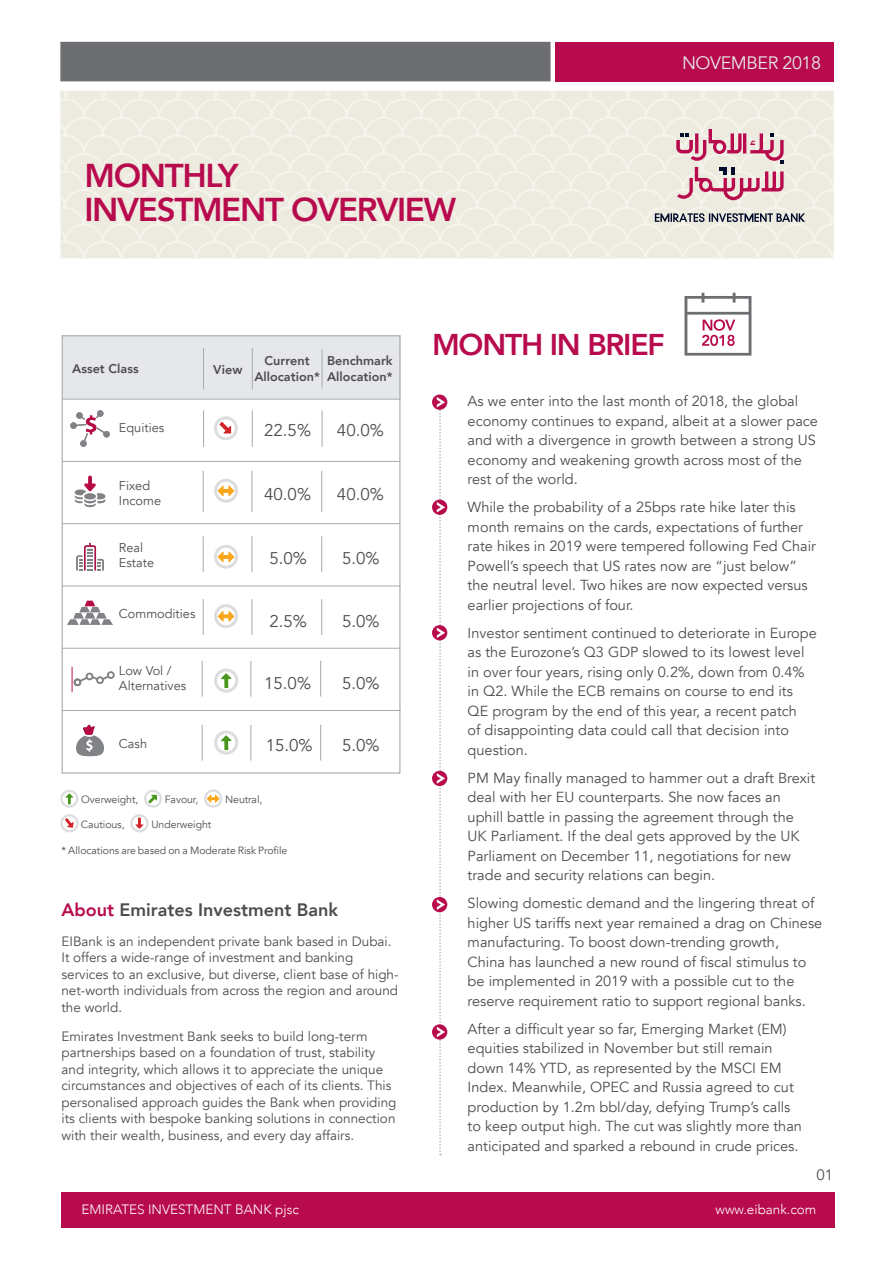
<style>
.page{position:relative;width:893px;height:1263px;background:#fff}
.page>*{position:absolute;margin:0;border:0;box-sizing:border-box;transform-origin:0 0}
.t1{font:800 33px/34.5px "Avenir";letter-spacing:-.04em;color:#b80b4d}
.t2{font:800 30px "Avenir";letter-spacing:-.04em;color:#b80b4d}
.t3{font:800 18px "Avenir";color:#4d4d4f}
.t4{font:18px "Avenir";letter-spacing:-.025em;color:#e6e7e8}
.t5{font:16.95px "Avenir";color:#4d4d4f}
.t6{font:15px "Avenir";color:#4d4d4f}
.t7{font:14.55px/19.5px "Avenir";color:#4d4d4f}
.t8{font:13.5px/16.5px "Avenir";color:#4d4d4f}
.t9{font:300 13.5px "Avenir";color:#fff}
.t10{font:12.75px/15.3px "Avenir";color:#4d4d4f}
.t11{font:800 12.6px/15.1px "Avenir";color:#4d4d4f;text-align:center}
.t12{font:10.5px "Avenir";letter-spacing:-.005em;color:#4d4d4f}
.s1{color:#b80b4d}
</style>
<div class="page">
<svg style="left:60px;top:91px;width:774px;height:167px;background:#eeebe1"></svg>
<div style="left:556px;top:42px;width:278px;height:39px;background:#b80b4d"></div>
<div style="left:60px;top:42px;width:491px;height:39px;background:#6d6e71"></div>
<svg style="left:676px;top:129px;width:108px;height:71px;background:#dcb0b9"></svg>
<svg style="left:655px;top:213px;width:150px;height:9px"></svg>
<div style="left:61px;top:1192px;width:774px;height:35px;background:#b80b4d"></div>
<svg style="left:432px;top:394px;width:15px;height:16px"></svg>
<svg style="left:432px;top:500px;width:15px;height:15px"></svg>
<svg style="left:432px;top:625px;width:15px;height:15px"></svg>
<svg style="left:432px;top:897px;width:15px;height:15px"></svg>
<svg style="left:432px;top:1024px;width:15px;height:16px"></svg>
<svg style="left:432px;top:771px;width:15px;height:15px"></svg>
<svg style="left:437px;top:397px;width:8px;height:758px"></svg>
<div style="left:62px;top:335px;width:339px;height:64px;background:#e6e7e8"></div>
<svg style="left:60px;top:790px;width:18px;height:18px"></svg>
<svg style="left:144px;top:790px;width:18px;height:18px"></svg>
<svg style="left:204px;top:789px;width:18px;height:19px"></svg>
<svg style="left:60px;top:814px;width:19px;height:19px"></svg>
<svg style="left:130px;top:814px;width:19px;height:18px"></svg>
<hr style="left:62px;top:461px;width:338px;height:1px;background:#a7a9ac">
<hr style="left:62px;top:399px;width:339px;height:1px;background:#a7a9ac">
<hr style="left:62px;top:523px;width:338px;height:1px;background:#a7a9ac">
<hr style="left:203px;top:348px;width:1px;height:42px;background:#a7a9ac">
<hr style="left:252px;top:348px;width:1px;height:42px;background:#a7a9ac">
<hr style="left:322px;top:349px;width:1px;height:40px;background:#a7a9ac">
<hr style="left:62px;top:586px;width:339px;height:1px;background:#a7a9ac">
<hr style="left:62px;top:648px;width:338px;height:1px;background:#a7a9ac">
<hr style="left:62px;top:710px;width:339px;height:1px;background:#a7a9ac">
<hr style="left:203px;top:536px;width:1px;height:36px;background:#a7a9ac">
<hr style="left:252px;top:536px;width:1px;height:36px;background:#a7a9ac">
<hr style="left:321px;top:536px;width:1px;height:36px;background:#a7a9ac">
<svg style="left:76px;top:543px;width:28px;height:27px"></svg>
<svg style="left:214px;top:545px;width:24px;height:24px"></svg>
<svg style="left:214px;top:604px;width:24px;height:24px"></svg>
<hr style="left:203px;top:471px;width:1px;height:41px;background:#a7a9ac">
<hr style="left:252px;top:471px;width:1px;height:41px;background:#a7a9ac">
<hr style="left:321px;top:471px;width:1px;height:41px;background:#a7a9ac">
<svg style="left:75px;top:476px;width:30px;height:31px"></svg>
<svg style="left:214px;top:479px;width:24px;height:24px"></svg>
<hr style="left:203px;top:599px;width:1px;height:36px;background:#a7a9ac">
<hr style="left:252px;top:599px;width:1px;height:36px;background:#a7a9ac">
<hr style="left:321px;top:599px;width:1px;height:36px;background:#a7a9ac">
<svg style="left:67px;top:601px;width:46px;height:24px"></svg>
<hr style="left:202px;top:725px;width:1px;height:36px;background:#a7a9ac">
<hr style="left:250px;top:725px;width:1px;height:36px;background:#a7a9ac">
<hr style="left:320px;top:725px;width:1px;height:36px;background:#a7a9ac">
<svg style="left:76px;top:724px;width:28px;height:32px"></svg>
<hr style="left:202px;top:661px;width:1px;height:36px;background:#a7a9ac">
<hr style="left:250px;top:661px;width:1px;height:36px;background:#a7a9ac">
<hr style="left:320px;top:661px;width:1px;height:36px;background:#a7a9ac">
<svg style="left:72px;top:667px;width:43px;height:25px"></svg>
<svg style="left:70px;top:410px;width:40px;height:37px"></svg>
<hr style="left:203px;top:410px;width:1px;height:37px;background:#a7a9ac">
<hr style="left:252px;top:410px;width:1px;height:37px;background:#a7a9ac">
<hr style="left:322px;top:410px;width:1px;height:37px;background:#a7a9ac">
<svg style="left:214px;top:416px;width:24px;height:24px"></svg>
<div style="left:62px;top:335px;width:338px;height:439px;border:1px solid #a7a9ac"></div>
<svg style="left:684px;top:293px;width:67px;height:63px"></svg>
<svg style="left:214px;top:730px;width:24px;height:25px"></svg>
<svg style="left:214px;top:668px;width:24px;height:25px"></svg>
<h1 class="t1" style="left:84px;top:158px;width:373px">MONTHLY<br>INVESTMENT OVERVIEW</h1>
<p class="t4" style="left:682px;top:52px;width:141px">NOVEMBER 2018</p>
<p class="t11" style="left:72px;top:361px;width:68px">Asset Class</p>
<p class="t11" style="left:254px;top:353px;width:67px">Current<br>Allocation*</p>
<p class="t11" style="left:327px;top:353px;width:67px;text-align:left">Benchmark<br>Allocation*</p>
<p class="t11" style="left:213px;top:362px;width:31px">View</p>
<p class="t10" style="left:119px;top:420px;width:47px">Equities</p>
<p class="t5" style="left:264px;top:420px;width:48px">22.5%</p>
<p class="t5" style="left:337px;top:420px;width:48px">40.0%</p>
<p class="t10" style="left:119px;top:478px;width:44px">Fixed<br>Income</p>
<p class="t10" style="left:119px;top:540px;width:37px">Real<br>Estate</p>
<p class="t10" style="left:119px;top:606px;width:78px">Commodities</p>
<p class="t10" style="left:119px;top:663px;width:69px">Low Vol /<br>Alternatives</p>
<p class="t5" style="left:264px;top:484px;width:48px">40.0%</p>
<p class="t5" style="left:337px;top:484px;width:48px">40.0%</p>
<p class="t5" style="left:269px;top:548px;width:39px">5.0%</p>
<p class="t5" style="left:342px;top:548px;width:39px">5.0%</p>
<p class="t5" style="left:269px;top:611px;width:39px">2.5%</p>
<p class="t5" style="left:342px;top:611px;width:39px">5.0%</p>
<p class="t5" style="left:264px;top:673px;width:48px">15.0%</p>
<p class="t5" style="left:342px;top:673px;width:39px">5.0%</p>
<p class="t10" style="left:119px;top:736px;width:30px">Cash</p>
<p class="t5" style="left:266px;top:735px;width:48px">15.0%</p>
<p class="t5" style="left:342px;top:735px;width:39px">5.0%</p>
<p class="t12" style="left:81px;top:793px;width:59px">Overweight,</p>
<p class="t12" style="left:165px;top:793px;width:35px">Favour,</p>
<p class="t12" style="left:225px;top:793px;width:39px">Neutral,</p>
<p class="t12" style="left:81px;top:818px;width:45px">Cautious,</p>
<p class="t12" style="left:151px;top:818px;width:61px">Underweight</p>
<p class="t12" style="left:61px;top:844px;width:227px">* Allocations are based on a Moderate Risk Profile</p>
<p class="t3" style="left:61px;top:896px;width:278px"><span class="s1">About</span> Emirates Investment Bank</p>
<p class="t8" style="left:61px;top:933px;width:339px">EIBank is an independent private bank based in Dubai.<br>It offers a wide-range of investment and banking services to an exclusive, but diverse, client base of high&shy;net-worth individuals from across the region and around the world.</p>
<p class="t8" style="left:61px;top:1028px;width:337px">Emirates Investment Bank seeks to build long-term partnerships based on a foundation of trust, stability and integrity, which allows it to appreciate the unique circumstances and objectives of each of its clients. This personalised approach guides the Bank when providing its clients with bespoke banking solutions in connection with their wealth, business, and every day affairs.</p>
<h2 class="t2" style="left:432px;top:322px;width:234px">MONTH IN BRIEF</h2>
<p class="t7" style="left:468px;top:392px;width:352px">As we enter into the last month of 2018, the global economy continues to expand, albeit at a slower pace and with a divergence in growth between a strong US economy and weakening growth across most of the rest of the world.</p>
<p class="t7" style="left:468px;top:498px;width:350px">While the probability of a 25bps rate hike later this month remains on the cards, expectations of further rate hikes in 2019 were tempered following Fed Chair Powell’s speech that US rates now are “just below” the neutral level. Two hikes are now expected versus earlier projections of four.</p>
<p class="t7" style="left:468px;top:623px;width:351px">Investor sentiment continued to deteriorate in Europe as the Eurozone’s Q3 GDP slowed to its lowest level in over four years, rising only 0.2%, down from 0.4% in Q2. While the ECB remains on course to end its QE program by the end of this year, a recent patch<br>of disappointing data could call that decision into question.</p>
<p class="t7" style="left:468px;top:768px;width:349px">PM May finally managed to hammer out a draft Brexit deal with her EU counterparts. She now faces an uphill battle in passing the agreement through the UK Parliament. If the deal gets approved by the UK Parliament on December 11, negotiations for new trade and security relations can begin.</p>
<p class="t7" style="left:468px;top:894px;width:356px">Slowing domestic demand and the lingering threat of higher US tariffs next year remained a drag on Chinese manufacturing. To boost down-trending growth,<br>China has launched a new round of fiscal stimulus to be implemented in 2019 with a possible cut to the reserve requirement ratio to support regional banks.</p>
<p class="t7" style="left:468px;top:1019px;width:336px">After a difficult year so far, Emerging Market (EM) equities stabilized in November but still remain down 14% YTD, as represented by the MSCI EM Index. Meanwhile, OPEC and Russia agreed to cut production by 1.2m bbl/day, defying Trump’s calls to keep output high. The cut was slightly more than anticipated and sparked a rebound in crude prices.</p>
<p class="t6" style="left:816px;top:1166px;width:18px">01</p>
<p class="t9" style="left:81px;top:1201px;width:219px">EMIRATES INVESTMENT BANK pjsc</p>
<p class="t9" style="left:716px;top:1201px;width:102px">www.eibank.com</p>
</div>
